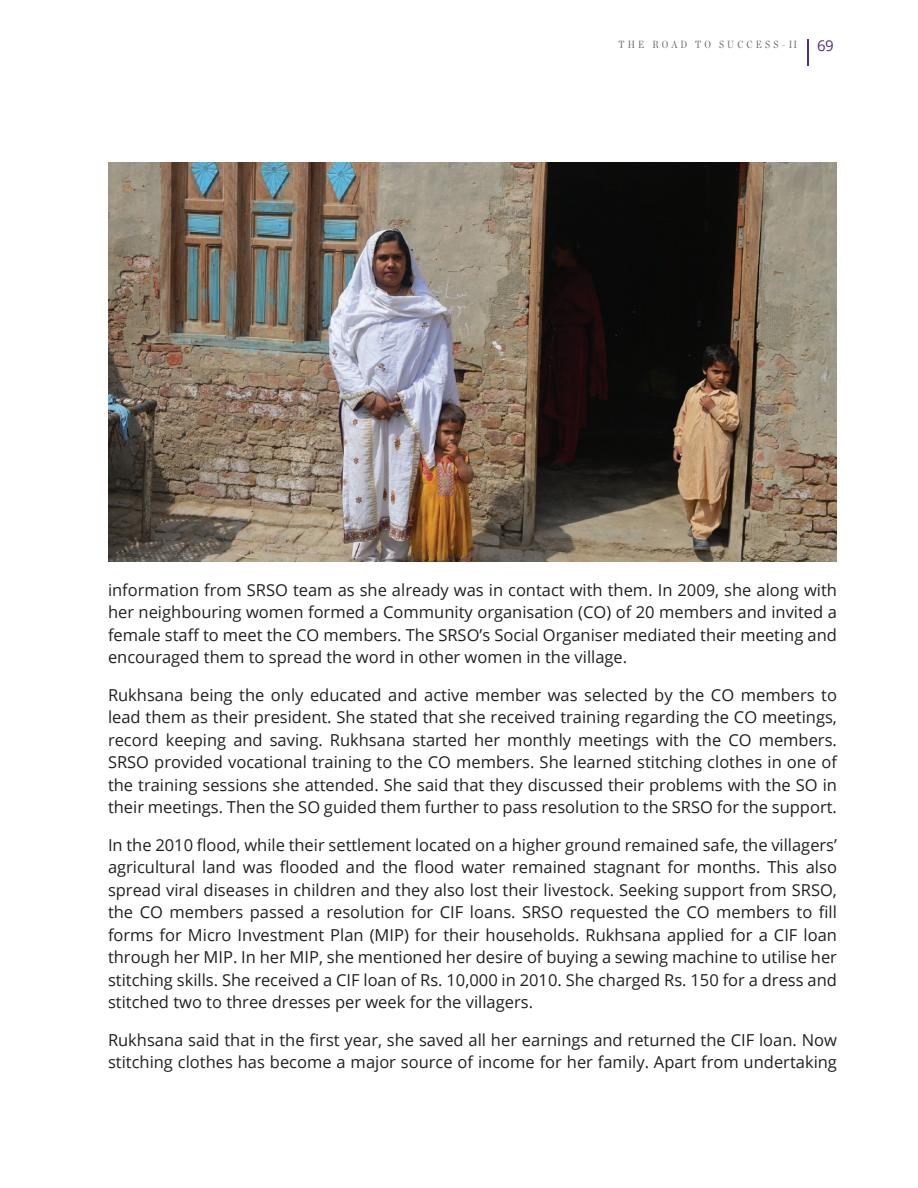
<style>
.page{position:relative;width:918px;height:1188px;background:#fff}
.page>*{position:absolute;margin:0;border:0;box-sizing:border-box;transform-origin:0 0}
.t1{font:16.5px/22.5px "Open Sans";color:#231f20;text-align:justify}
.t2{font:15px "Open Sans";color:#542d84}
.t3{font:10.5px "Chronicle Deck Cond";letter-spacing:.3em;color:#6c6d70}
</style>
<div class="page">
<hr style="left:807px;top:39px;width:2px;height:27px;background:#542d84">
<img style="left:108px;top:162px;width:729px;height:400px">
<p class="t3" style="left:619px;top:36px;width:180px">THE ROAD TO SUCCESS-II</p>
<p class="t2" style="left:817px;top:35px;width:18px">69</p>
<p class="t1" style="left:108px;top:578px;width:731px">information from SRSO team as she already was in contact with them. In 2009, she along with her neighbouring women formed a Community organisation (CO) of 20 members and invited a female staff to meet the CO members. The SRSO’s Social Organiser mediated their meeting and encouraged them to spread the word in other women in the village.</p>
<p class="t1" style="left:108px;top:683px;width:731px">Rukhsana being the only educated and active member was selected by the CO members to lead them as their president. She stated that she received training regarding the CO meetings, record keeping and saving. Rukhsana started her monthly meetings with the CO members.<br>SRSO provided vocational training to the CO members. She learned stitching clothes in one of the training sessions she attended. She said that they discussed their problems with the SO in their meetings. Then the SO guided them further to pass resolution to the SRSO for the support.</p>
<p class="t1" style="left:108px;top:833px;width:731px">In the 2010 flood, while their settlement located on a higher ground remained safe, the villagers’ agricultural land was flooded and the flood water remained stagnant for months. This also spread viral diseases in children and they also lost their livestock. Seeking support from SRSO, the CO members passed a resolution for CIF loans. SRSO requested the CO members to fill forms for Micro Investment Plan (MIP) for their households. Rukhsana applied for a CIF loan through her MIP. In her MIP, she mentioned her desire of buying a sewing machine to utilise her stitching skills. She received a CIF loan of Rs. 10,000 in 2010. She charged Rs. 150 for a dress and stitched two to three dresses per week for the villagers.</p>
<p class="t1" style="left:108px;top:1028px;width:731px">Rukhsana said that in the first year, she saved all her earnings and returned the CIF loan. Now stitching clothes has become a major source of income for her family. Apart from undertaking</p>
</div>
